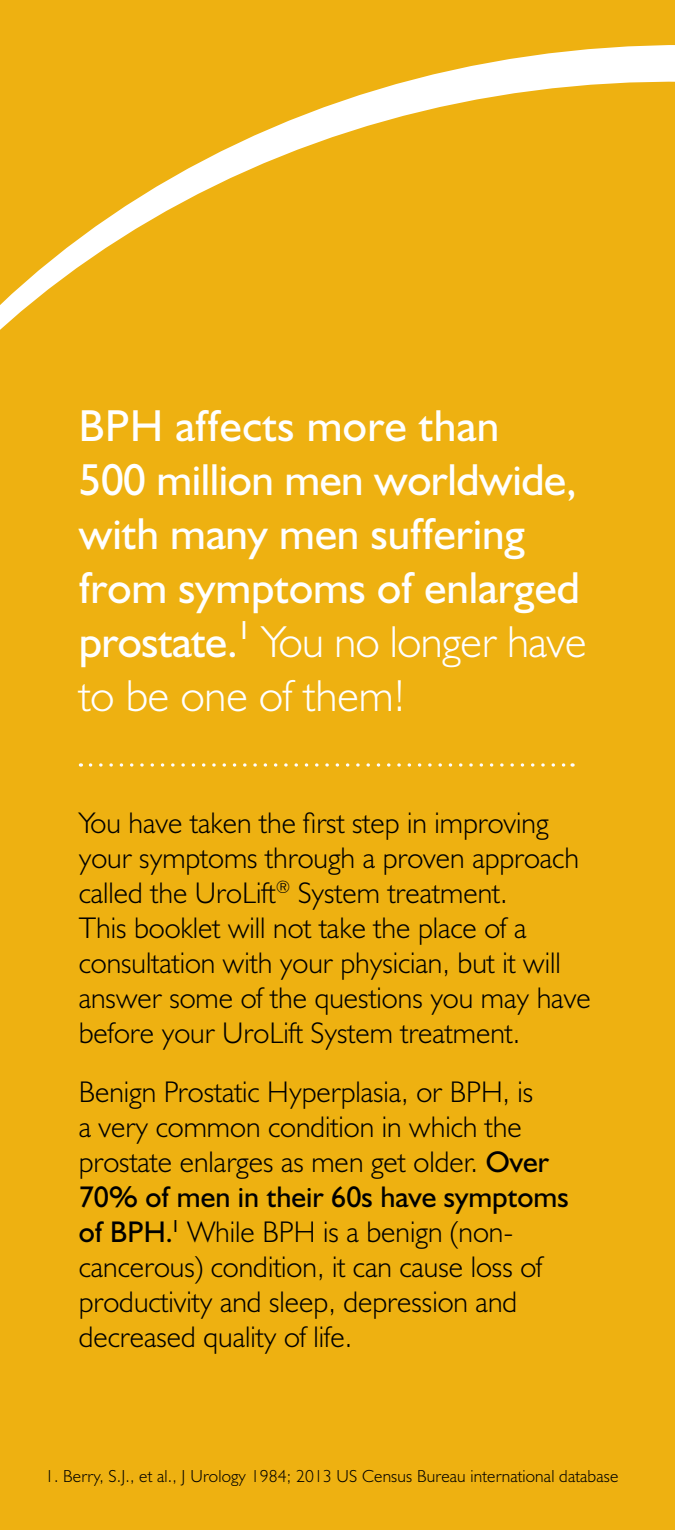
<style>
.page{position:relative;width:675px;height:1530px;background:#eeb111}
.page>*{position:absolute;margin:0;border:0;box-sizing:border-box;transform-origin:0 0}
.t1{font:45px/54px "Humanist 521 BT";color:#fff}
.t2{font:300 30px/35px "Humanist 521 BT";color:#000}
.t3{font:300 17.5px "Humanist 521 BT";letter-spacing:.01em;color:#000}
.s1{font-weight:300}
.s2{font-weight:400}
</style>
<div class="page">
<svg style="left:1px;top:45px;width:674px;height:284px"></svg>
<img style="left:0;top:0;width:1px;height:1530px">
<svg style="left:90px;top:763px;width:483px;height:4px"></svg>
<h1 class="t1" style="left:79px;top:398px;width:509px">BPH affects more than<br>500 million men worldwide, with many men suffering from symptoms of enlarged prostate.<sup>1</sup> <span class="s1">You no longer have to be one of them!</span></h1>
<p class="t2" style="left:79px;top:804px;width:513px">You have taken the first step in improving your symptoms through a proven approach called the UroLift<sup>®</sup> System treatment.<br>This booklet will not take the place of a consultation with your physician, but it will answer some of the questions you may have before your UroLift System treatment.</p>
<p class="t2" style="left:79px;top:1073px;width:491px">Benign Prostatic Hyperplasia, or BPH, is<br>a very common condition in which the prostate enlarges as men get older. <span class="s2">Over 70% of men in their 60s have symptoms of BPH.</span><sup>1</sup> While BPH is a benign (non&shy;cancerous) condition, it can cause loss of productivity and sleep, depression and decreased quality of life.</p>
<p class="t3" style="left:45px;top:1465px;width:575px">1. Berry, S.J., et al., J Urology 1984; 2013 US Census Bureau international database</p>
</div>
